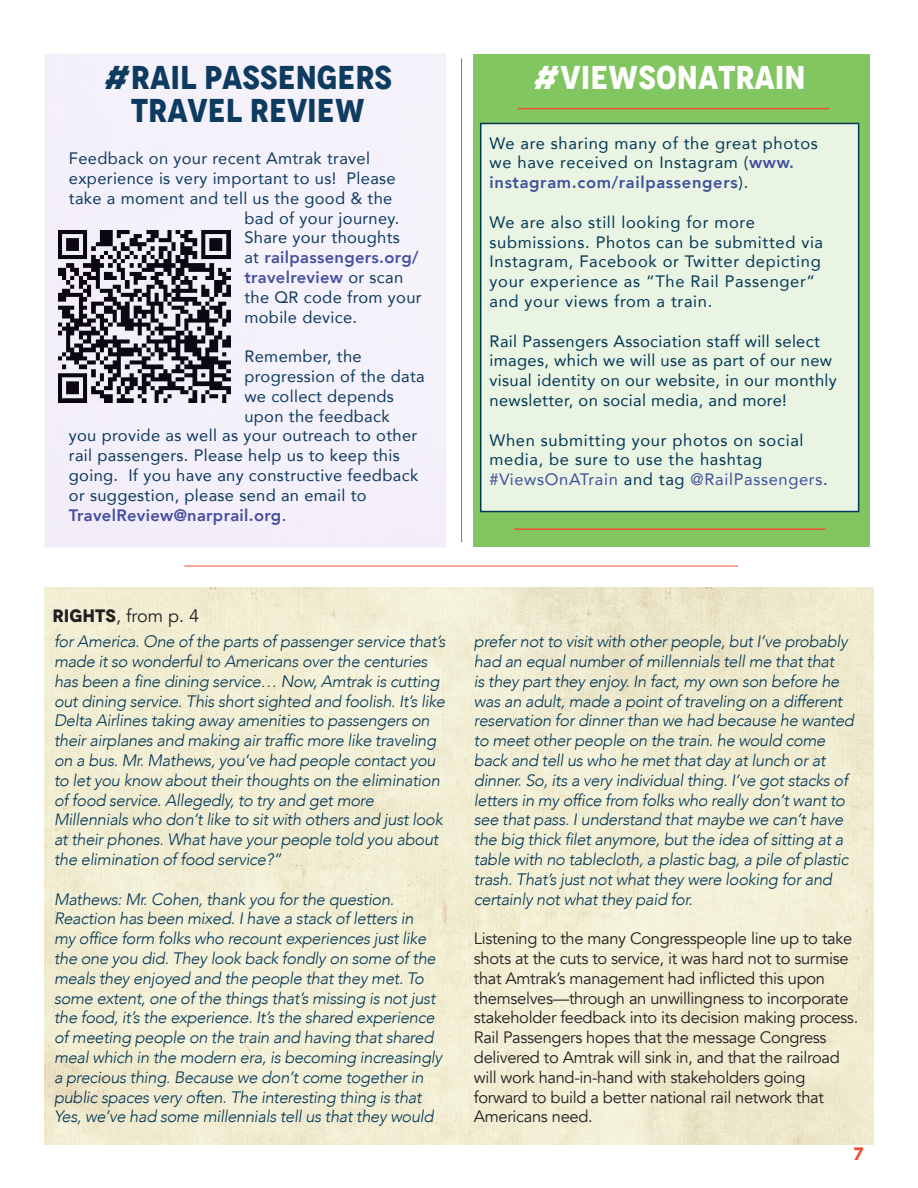
<style>
.page{position:relative;width:918px;height:1188px;background:#fff}
.page>*{position:absolute;margin:0;border:0;box-sizing:border-box;transform-origin:0 0}
.Header_Titles{font:700 condensed 33px/33px "Novecento";color:#023755;text-align:center}
.Header_Titles-2{font:700 condensed 33px "Novecento";color:#fff}
.t1{font:18px "Avenir";color:#231f20}
.t2{font:700 18px "Novecento";color:#ec5034}
.Body_Copy{font:italic 300 16.5px/19.8px "Avenir";letter-spacing:-.02em;color:#023755}
.Body_Copy-2{font:16.5px/19.8px "Avenir";letter-spacing:.02em;color:#023755}
.Body_Copy-3{font:16.5px/19.8px "Avenir";letter-spacing:-.02em;color:#231f20}
.Body_Copy-4{font:16.5px/19.8px "Avenir";letter-spacing:.04em;color:#023755}
.Body_Copy-5{font:800 16.5px "Avenir";letter-spacing:.02em;color:#404f9c}
.s1{font-weight:400;color:#023755}
.s2{font-weight:800;color:#404f9c}
.s3{color:#404f9c}
.s4{font-family:"Novecento";font-weight:700}
</style>
<div class="page">
<img style="left:45px;top:588px;width:828px;height:556px">
<hr style="left:184px;top:566px;width:554px;height:1px;background:#ec5034">
<div style="left:474px;top:54px;width:396px;height:492px;background:#82c661"></div>
<hr style="left:518px;top:108px;width:311px;height:1px;background:#ec5034">
<hr style="left:461px;top:58px;width:1px;height:484px;background:#ec5034">
<div style="left:480px;top:123px;width:379px;height:389px;background:#eaf4e3;border:2px solid #023755"></div>
<hr style="left:514px;top:528px;width:311px;height:2px;background:#ec5034">
<img style="left:47px;top:56px;width:397px;height:489px">
<h1 class="Header_Titles" style="left:104px;top:61px;width:290px">#RAIL PASSENGERS<br>TRAVEL REVIEW</h1>
<p class="Body_Copy-2" style="left:69px;top:148px;width:303px">Feedback on your recent Amtrak travel</p>
<p class="Body_Copy-2" style="left:69px;top:168px;width:328px">experience is very important to us! Please</p>
<p class="Body_Copy-2" style="left:69px;top:188px;width:325px">take a moment and tell us the good &amp; the</p>
<p class="Body_Copy-2" style="left:244px;top:207px;width:156px">bad of your journey.</p>
<p class="Body_Copy-2" style="left:244px;top:227px;width:157px">Share your thoughts</p>
<p class="Body_Copy-5" style="left:244px;top:245px;width:176px"><span class="s1">at</span> railpassengers.org/</p>
<p class="Body_Copy-5" style="left:244px;top:264px;width:160px">travelreview <span class="s1">or scan</span></p>
<p class="Body_Copy-2" style="left:244px;top:287px;width:179px">the QR code from your</p>
<p class="Body_Copy-2" style="left:244px;top:306px;width:114px">mobile device.</p>
<p class="Body_Copy-2" style="left:244px;top:346px;width:119px">Remember, the</p>
<p class="Body_Copy-2" style="left:244px;top:366px;width:182px">progression of the data</p>
<p class="Body_Copy-2" style="left:244px;top:386px;width:151px">we collect depends</p>
<p class="Body_Copy-2" style="left:244px;top:405px;width:147px">upon the feedback</p>
<p class="Body_Copy-2" style="left:69px;top:425px;width:350px">you provide as well as your outreach to other</p>
<p class="Body_Copy-2" style="left:69px;top:445px;width:332px">rail passengers. Please help us to keep this</p>
<p class="Body_Copy-2" style="left:69px;top:465px;width:351px">going. If you have any constructive feedback</p>
<p class="Body_Copy-2" style="left:69px;top:485px;width:299px">or suggestion, please send an email to</p>
<p class="Body_Copy-5" style="left:69px;top:502px;width:219px">TravelReview@narprail.org<span class="s1">.</span></p>
<h1 class="Header_Titles-2" style="left:534px;top:57px;width:274px">#VIEWSONATRAIN</h1>
<p class="Body_Copy-4" style="left:490px;top:133px;width:330px">We are sharing many of the great photos we have received on Instagram (<span class="s2">www. instagram.com/railpassengers</span>).</p>
<p class="Body_Copy-4" style="left:490px;top:212px;width:335px">We are also still looking for more submissions. Photos can be submitted via Instagram, Facebook or Twitter depicting your experience as “The Rail Passenger” and your views from a train.</p>
<p class="Body_Copy-2" style="left:490px;top:331px;width:349px">Rail Passengers Association staff will select images, which we will use as part of our new visual identity on our website, in our monthly newsletter, on social media, and more!</p>
<p class="Body_Copy-4" style="left:490px;top:430px;width:340px">When submitting your photos on social media, be sure to use the hashtag <span class="s3">#ViewsOnATrain</span> and tag <span class="s3">@RailPassengers</span>.</p>
<p class="t1" style="left:52px;top:605px;width:148px"><span class="s4">rights</span>, from p. 4</p>
<p class="Body_Copy" style="left:54px;top:632px;width:393px">for America. One of the parts of passenger service that’s made it so wonderful to Americans over the centuries has been a fine dining service… Now, Amtrak is cutting out dining service. This short sighted and foolish. It’s like Delta Airlines taking away amenities to passengers on their airplanes and making air traffic more like traveling on a bus. Mr. Mathews, you’ve had people contact you to let you know about their thoughts on the elimination of food service. Allegedly, to try and get more Millennials who don’t like to sit with others and just look at their phones. What have your people told you about the elimination of food service?”</p>
<p class="Body_Copy" style="left:54px;top:889px;width:390px">Mathews: Mr. Cohen, thank you for the question.<br>Reaction has been mixed. I have a stack of letters in<br>my office form folks who recount experiences just like the one you did. They look back fondly on some of the meals they enjoyed and the people that they met. To some extent, one of the things that’s missing is not just the food, it’s the experience. It’s the shared experience of meeting people on the train and having that shared meal which in the modern era, is becoming increasingly a precious thing. Because we don’t come together in public spaces very often. The interesting thing is that Yes, we’ve had some millennials tell us that they would</p>
<p class="Body_Copy" style="left:474px;top:632px;width:382px">prefer not to visit with other people, but I’ve probably had an equal number of millennials tell me that that<br>is they part they enjoy. In fact, my own son before he was an adult, made a point of traveling on a different reservation for dinner than we had because he wanted to meet other people on the train. he would come back and tell us who he met that day at lunch or at dinner. So, its a very individual thing. I’ve got stacks of letters in my office from folks who really don’t want to see that pass. I understand that maybe we can’t have the big thick filet anymore, but the idea of sitting at a table with no tablecloth, a plastic bag, a pile of plastic trash. That’s just not what they were looking for and certainly not what they paid for.</p>
<p class="Body_Copy-3" style="left:474px;top:929px;width:386px">Listening to the many Congresspeople line up to take shots at the cuts to service, it was hard not to surmise that Amtrak’s management had inflicted this upon themselves—through an unwillingness to incorporate stakeholder feedback into its decision making process.<br>Rail Passengers hopes that the message Congress delivered to Amtrak will sink in, and that the railroad will work hand-in-hand with stakeholders going forward to build a better national rail network that Americans need.</p>
<p class="t2" style="left:854px;top:1142px;width:11px">7</p>
</div>
